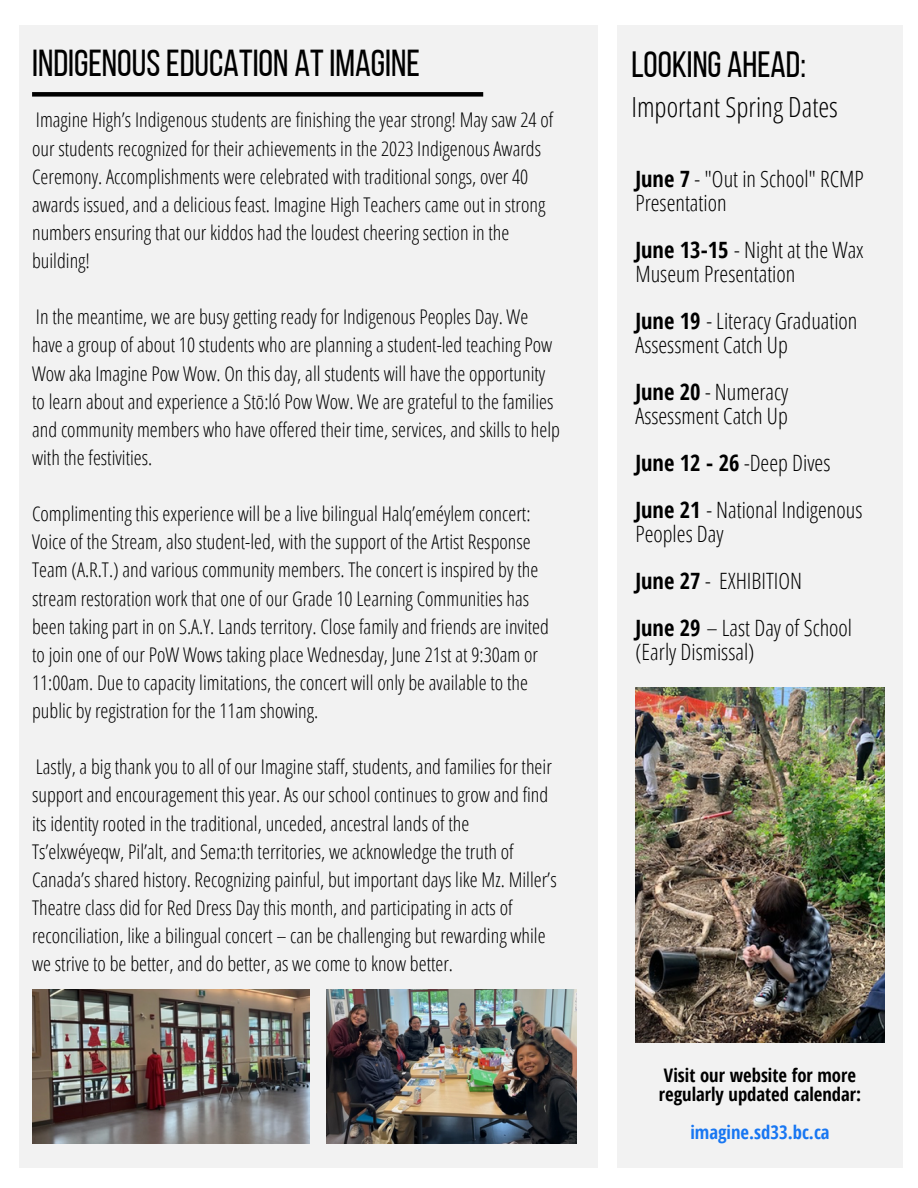
<style>
.page{position:relative;width:918px;height:1188px;background:#fff}
.page>*{position:absolute;margin:0;border:0;box-sizing:border-box;transform-origin:0 0}
.t1{font:37.5px "Bebas Neue";color:#000}
.t2{font:36.45px "Bebas Neue";color:#000}
.t3{font:300 27.75px "Open Sans Condensed";color:#000}
.t4{font:300 22.5px/23.7px "Open Sans Condensed";color:#000}
.t5{font:300 20.25px/28.2px "Open Sans Condensed";color:#000}
.t6{font:700 18.75px/19.2px "Open Sans Condensed";color:#000}
.t7{font:700 18.75px "Open Sans Condensed";color:#1877f2}
.s1{font-weight:700}
</style>
<div class="page">
<div style="left:19px;top:25px;width:579px;height:1143px;background:#f2f2f2"></div>
<div style="left:617px;top:25px;width:286px;height:1143px;background:#f2f2f2"></div>
<div style="left:32px;top:92px;width:451px;height:5px;background:#000"></div>
<img style="left:635px;top:687px;width:249px;height:356px">
<img style="left:32px;top:989px;width:277px;height:154px">
<img style="left:326px;top:989px;width:250px;height:154px">
<p class="t1" style="left:32px;top:48px;width:389px">INDIGENOUSEDUCATION ATIMAGINE</p>
<p class="t5" style="left:32px;top:106px;width:523px">Imagine High’s Indigenous students are finishing the year strong! May saw 24 of our students recognized for their achievements in the 2023 Indigenous Awards Ceremony. Accomplishments were celebrated with traditional songs, over 40 awards issued, and a delicious feast. Imagine High Teachers came out in strong numbers ensuring that our kiddos had the loudest cheering section in the building!</p>
<p class="t5" style="left:32px;top:302px;width:530px">In the meantime, we are busy getting ready for Indigenous Peoples Day. We have a group of about 10 students who are planning a student-led teaching Pow Wow aka Imagine Pow Wow. On this day, all students will have the opportunity to learn about and experience a Stō:ló Pow Wow. We are grateful to the families and community members who have offered their time, services, and skills to help with the festivities.</p>
<p class="t5" style="left:32px;top:499px;width:518px">Complimenting this experience will be a live bilingual Halq’eméylem concert:<br>Voice of the Stream, also student-led, with the support of the Artist Response Team (A.R.T.) and various community members. The concert is inspired by the stream restoration work that one of our Grade 10 Learning Communities has been taking part in on S.A.Y. Lands territory. Close family and friends are invited to join one of our PoW Wows taking place Wednesday, June 21st at 9:30am or 11:00am. Due to capacity limitations, the concert will only be available to the public by registration for the 11am showing.</p>
<p class="t5" style="left:32px;top:752px;width:526px">Lastly, a big thank you to all of our Imagine staff, students, and families for their support and encouragement this year. As our school continues to grow and find its identity rooted in the traditional, unceded, ancestral lands of the Ts’elxwéyeqw, Pil’alt, and Sema:th territories, we acknowledge the truth of Canada’s shared history. Recognizing painful, but important days like Mz. Miller’s Theatre class did for Red Dress Day this month, and participating in acts of reconciliation, like a bilingual concert – can be challenging but rewarding while we strive to be better, and do better, as we come to know better.</p>
<p class="t2" style="left:631px;top:50px;width:176px">LOOKING AHEAD:</p>
<p class="t3" style="left:631px;top:88px;width:208px">Important Spring Dates</p>
<p class="t4" style="left:635px;top:167px;width:230px"><span class="s1">June 7</span> - "Out in School" RCMP<br>Presentation</p>
<p class="t4" style="left:635px;top:238px;width:230px"><span class="s1">June 13-15</span> - Night at the Wax<br>Museum Presentation</p>
<p class="t4" style="left:635px;top:309px;width:224px"><span class="s1">June 19</span> - Literacy Graduation<br>Assessment Catch Up</p>
<p class="t4" style="left:635px;top:379px;width:154px"><span class="s1">June 20</span> - Numeracy<br>Assessment Catch Up</p>
<p class="t4" style="left:635px;top:450px;width:196px"><span class="s1">June 12 - 26</span> -Deep Dives</p>
<p class="t4" style="left:635px;top:498px;width:228px"><span class="s1">June 21</span> - National Indigenous<br>Peoples Day</p>
<p class="t4" style="left:635px;top:568px;width:168px"><span class="s1">June 27</span> - EXHIBITION</p>
<p class="t4" style="left:635px;top:616px;width:218px"><span class="s1">June 29</span> – Last Day of School (Early Dismissal)</p>
<p class="t6" style="left:659px;top:1065px;width:204px">Visit our website for more regularly updated calendar:</p>
<p class="t7" style="left:690px;top:1119px;width:141px">imagine.sd33.bc.ca</p>
</div>
